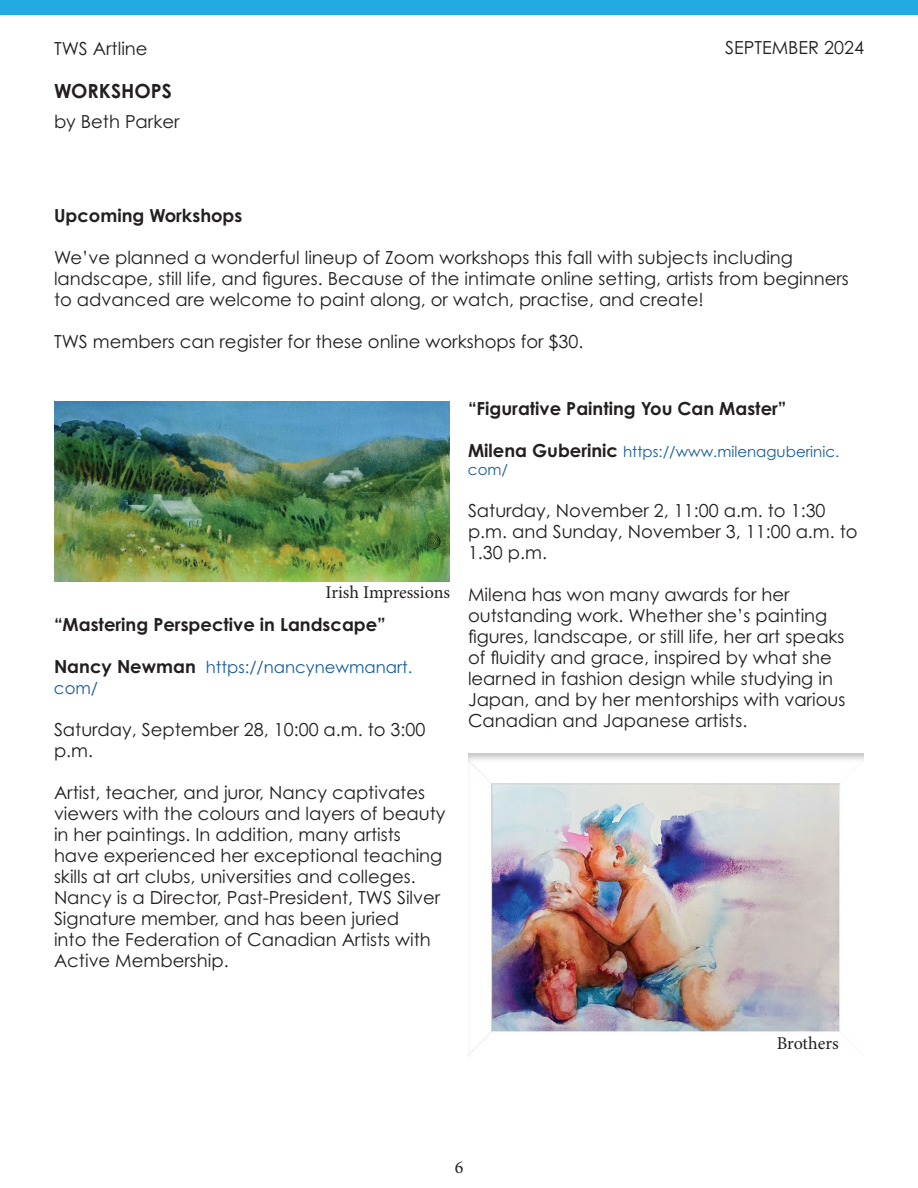
<style>
.page{position:relative;width:918px;height:1188px;background:#fff}
.page>*{position:absolute;margin:0;border:0;box-sizing:border-box;transform-origin:0 0}
.t1{font:700 19.5px "Century Gothic Pro";color:#231f20}
.t2{font:18px/21px "Century Gothic Pro";color:#231f20}
.t3{font:700 18px "Century Gothic Pro";color:#231f20}
.t4{font:18px "Minion Pro";letter-spacing:-.005em;color:#231f20}
.t5{font:16.5px/21px "Century Gothic Pro";color:#175d9e}
.t6{font:15px/18px "Century Gothic Pro";color:#175d9e}
.s1{font-weight:700;font-size:18px;color:#231f20}
</style>
<div class="page">
<div style="left:0;top:0;width:918px;height:15px;background:#22abe2"></div>
<img style="left:54px;top:402px;width:396px;height:180px">
<img style="left:468px;top:754px;width:396px;height:302px">
<p class="t2" style="left:54px;top:38px;width:95px">TWS Artline</p>
<p class="t2" style="left:725px;top:37px;width:140px">SEPTEMBER 2024</p>
<p class="t1" style="left:54px;top:79px;width:119px">WORKSHOPS</p>
<p class="t2" style="left:54px;top:111px;width:127px">by Beth Parker</p>
<p class="t3" style="left:54px;top:204px;width:190px">Upcoming Workshops</p>
<p class="t2" style="left:54px;top:246px;width:796px">We’ve planned a wonderful lineup of Zoom workshops this fall with subjects including landscape, still life, and figures. Because of the intimate online setting, artists from beginners to advanced are welcome to paint along, or watch, practise, and create!</p>
<p class="t2" style="left:54px;top:330px;width:531px">TWS members can register for these online workshops for $30.</p>
<p class="t4" style="left:326px;top:580px;width:126px">Irish Impressions</p>
<p class="t3" style="left:54px;top:613px;width:333px">“Mastering Perspective in Landscape”</p>
<p class="t5" style="left:54px;top:656px;width:360px"><span class="s1">Nancy Newman</span> https://nancynewmanart. com/</p>
<p class="t2" style="left:54px;top:719px;width:373px">Saturday, September 28, 10:00 a.m. to 3:00 p.m.</p>
<p class="t2" style="left:54px;top:782px;width:393px">Artist, teacher, and juror, Nancy captivates viewers with the colours and layers of beauty in her paintings. In addition, many artists have experienced her exceptional teaching skills at art clubs, universities and colleges.<br>Nancy is a Director, Past-President, TWS Silver Signature member, and has been juried<br>into the Federation of Canadian Artists with Active Membership.</p>
<p class="t3" style="left:468px;top:397px;width:320px">“Figurative Painting You Can Master”</p>
<p class="t6" style="left:468px;top:443px;width:373px"><span class="s1">Milena Guberinic</span> https://www.milenaguberinic. com/</p>
<p class="t2" style="left:468px;top:500px;width:391px">Saturday, November 2, 11:00 a.m. to 1:30 p.m. and Sunday, November 3, 11:00 a.m. to<br>1.30 p.m.</p>
<p class="t2" style="left:468px;top:584px;width:379px">Milena has won many awards for her outstanding work. Whether she’s painting figures, landscape, or still life, her art speaks of fluidity and grace, inspired by what she learned in fashion design while studying in Japan, and by her mentorships with various Canadian and Japanese artists.</p>
<p class="t4" style="left:777px;top:1031px;width:63px">Brothers</p>
<p class="t4" style="left:455px;top:1155px;width:10px">6</p>
</div>
